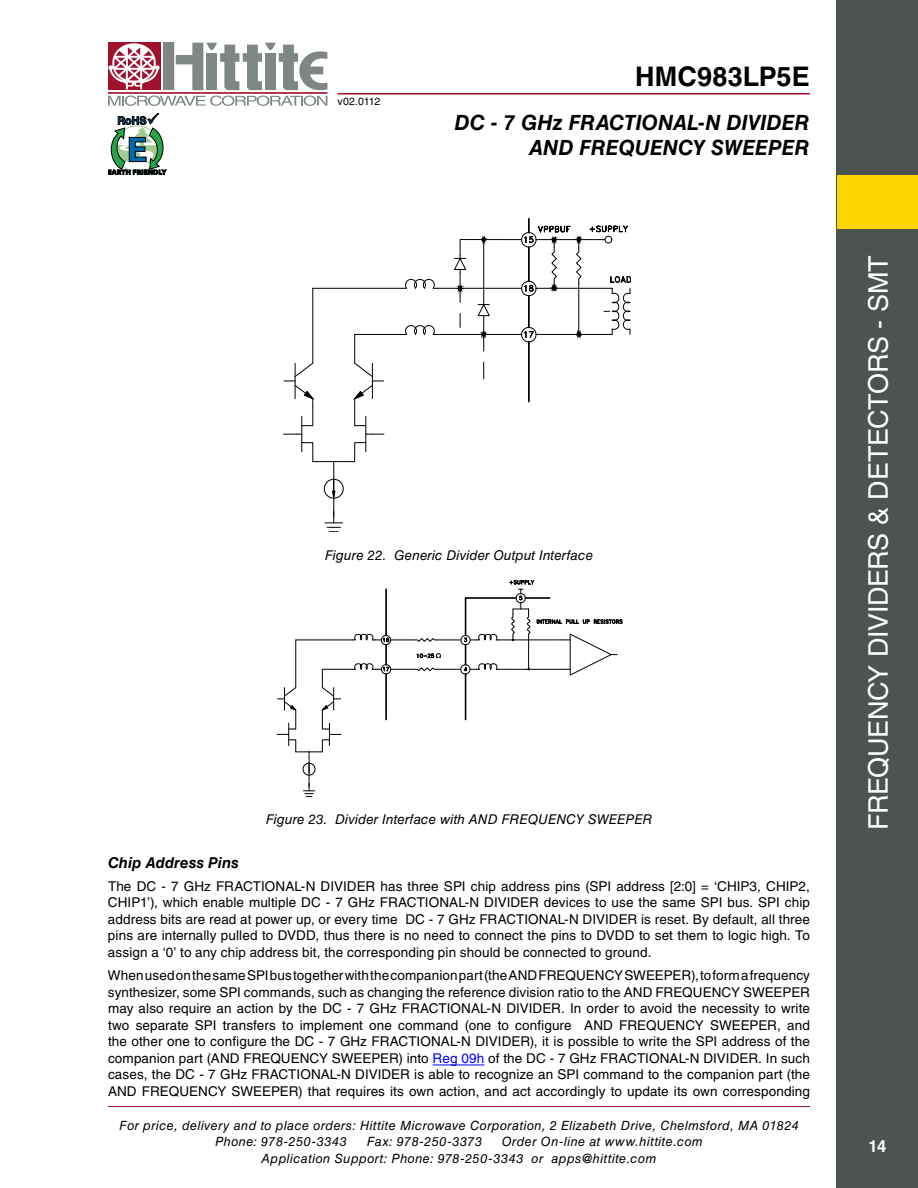
<style>
.page{position:relative;width:918px;height:1188px;background:#fff}
.page>*{position:absolute;margin:0;border:0;box-sizing:border-box;transform-origin:0 0}
.t1{font:27px "Helvetica LT Std";letter-spacing:-.015em;color:#fff}
.t2{font:700 27px "Helvetica LT Std";letter-spacing:.005em;color:#000}
.t3{font:italic 700 21px/25.2px "Helvetica LT Std";color:#000;text-align:right}
.t4{font:700 16.5px "Helvetica LT Std";color:#fff}
.t5{font:italic 700 15px "Helvetica LT Std";letter-spacing:.005em;color:#000}
.t6{font:13.5px/16.5px "Helvetica LT Std";letter-spacing:.005em;color:#000}
.t7{font:italic 13.5px "Helvetica LT Std";letter-spacing:.005em;color:#000}
.t8{font:italic 12.75px/16.5px "Helvetica LT Std";letter-spacing:.035em;color:#000}
.t9{font:10.5px "Helvetica LT Std";letter-spacing:-.025em;color:#000}
.s1{color:#00f}
</style>
<div class="page">
<hr style="left:108px;top:1106px;width:702px;height:1px;background:#a0112e">
<div style="left:163px;top:43px;width:11px;height:47px;background:#7f8686"></div>
<div style="left:108px;top:43px;width:52px;height:47px;background:#a0112e"></div>
<hr style="left:108px;top:92px;width:219px;height:2px;background:#a0112e">
<svg style="left:176px;top:43px;width:151px;height:47px"></svg>
<svg style="left:108px;top:96px;width:219px;height:10px"></svg>
<svg style="left:108px;top:43px;width:52px;height:46px"></svg>
<hr style="left:338px;top:93px;width:472px;height:1px;background:#a0112e">
<svg style="left:108px;top:113px;width:58px;height:62px"></svg>
<div style="left:837px;top:0;width:81px;height:1188px;background:#4d5350"></div>
<div style="left:837px;top:175px;width:81px;height:54px;background:#fbd500"></div>
<hr style="left:433px;top:1065px;width:51px;height:1px;background:#00f">
<hr style="left:536px;top:288px;width:76px;height:1px;background:#000">
<hr style="left:536px;top:334px;width:76px;height:1px;background:#000">
<svg style="left:402px;top:325px;width:36px;height:10px"></svg>
<svg style="left:402px;top:279px;width:36px;height:10px"></svg>
<hr style="left:438px;top:288px;width:84px;height:1px;background:#000">
<hr style="left:438px;top:334px;width:84px;height:1px;background:#000">
<hr style="left:536px;top:239px;width:69px;height:1px;background:#000">
<div style="left:605px;top:236px;width:7px;height:7px;border:1px solid #000;border-radius:50%"></div>
<svg style="left:590px;top:225px;width:38px;height:7px"></svg>
<svg style="left:604px;top:276px;width:27px;height:58px"></svg>
<hr style="left:313px;top:288px;width:89px;height:1px;background:#000">
<hr style="left:355px;top:334px;width:47px;height:1px;background:#000">
<hr style="left:313px;top:288px;width:1px;height:75px;background:#000">
<hr style="left:528px;top:342px;width:2px;height:60px;background:#000">
<hr style="left:366px;top:416px;width:1px;height:36px;background:#000">
<hr style="left:333px;top:461px;width:1px;height:56px;background:#000">
<hr style="left:302px;top:416px;width:1px;height:36px;background:#000">
<svg style="left:302px;top:442px;width:64px;height:20px"></svg>
<svg style="left:325px;top:511px;width:18px;height:21px"></svg>
<div style="left:324px;top:479px;width:20px;height:20px;border:1px solid #000;border-radius:50%"></div>
<svg style="left:332px;top:479px;width:4px;height:20px"></svg>
<svg style="left:353px;top:334px;width:31px;height:92px"></svg>
<svg style="left:284px;top:363px;width:30px;height:63px"></svg>
<svg style="left:366px;top:434px;width:18px;height:1px"></svg>
<svg style="left:284px;top:434px;width:18px;height:1px"></svg>
<svg style="left:483px;top:362px;width:1px;height:17px"></svg>
<svg style="left:454px;top:219px;width:128px;height:132px"></svg>
<div style="left:521px;top:232px;width:15px;height:15px;border:1px solid #000;border-radius:50%"></div>
<hr style="left:499px;top:640px;width:62px;height:1px;background:#000">
<hr style="left:499px;top:669px;width:62px;height:1px;background:#000">
<hr style="left:296px;top:640px;width:57px;height:1px;background:#000">
<hr style="left:322px;top:669px;width:31px;height:1px;background:#000">
<hr style="left:295px;top:640px;width:1px;height:48px;background:#000">
<hr style="left:385px;top:674px;width:2px;height:46px;background:#000">
<hr style="left:385px;top:589px;width:2px;height:46px;background:#000">
<hr style="left:465px;top:674px;width:1px;height:46px;background:#000">
<hr style="left:465px;top:598px;width:1px;height:37px;background:#000">
<hr style="left:466px;top:597px;width:50px;height:2px;background:#000">
<hr style="left:309px;top:752px;width:1px;height:35px;background:#000">
<svg style="left:303px;top:783px;width:12px;height:14px"></svg>
<svg style="left:302px;top:761px;width:14px;height:16px"></svg>
<svg style="left:277px;top:669px;width:64px;height:84px"></svg>
<svg style="left:352px;top:633px;width:147px;height:42px"></svg>
<svg style="left:509px;top:580px;width:114px;height:96px"></svg>
<p class="t9" style="left:338px;top:95px;width:44px">v02.0112</p>
<h1 class="t2" style="left:635px;top:60px;width:176px">HMC983LP5E</h1>
<h2 class="t3" style="left:455px;top:109px;width:357px">DC - 7 GHz FRACTIONAL-N DIVIDER<br>AND FREQUENCY SWEEPER</h2>
<p class="t7" style="left:325px;top:547px;width:270px">Figure 22. Generic Divider Output Interface</p>
<p class="t7" style="left:266px;top:812px;width:388px">Figure 23. Divider Interface with AND FREQUENCY SWEEPER</p>
<p class="t5" style="left:108px;top:853px;width:132px">Chip Address Pins</p>
<p class="t6" style="left:108px;top:878px;width:145px">The DC - 7 GHz FRACTION</p>
<p class="t6" style="left:108px;top:878px;width:704px;text-indent:177px">AL-N DIVI DER has three SPI chip address pins (SPI address [2:0] = ‘CHI P3, CHI P2,<br>CHI P1’), which enable multiple DC - 7 GHz FRACTION</p>
<p class="t6" style="left:108px;top:894px;width:704px;text-indent:341px">AL-N DIVI DER devices to use the same SPI bus. SPI chip address bits are read at power up, or every time DC - 7 GHz FRACTION</p>
<p class="t6" style="left:108px;top:911px;width:704px;text-align:justify;text-indent:441px">AL-N DIVI DER is reset. By default, all three pins are internally pulled to DVDD, thus there is no need to connect the pins to DVDD to set them to logic high. To assign a ‘0’ to any chip address bit, the corresponding pin should be connected to ground.</p>
<p class="t6" style="left:108px;top:967px;width:450px">When used on the same SPI bus together with the companion part (the AND FREQUENCY</p>
<p class="t6" style="left:108px;top:967px;width:703px;text-indent:516px">SWEE PER), to form a frequency synthesizer, some SPI commands, such as changing the reference division ratio to the AND FREQUENCY</p>
<p class="t6" style="left:743px;top:984px;width:58px">SWEEPER</p>
<p class="t6" style="left:108px;top:1000px;width:330px">may also require an action by the DC - 7 GHz FRACTION</p>
<p class="t6" style="left:108px;top:1000px;width:703px;text-indent:363px">AL-N DIVI DER . I n order to avoid the necessity to write two separate SPI transfers to implement one command (one to configure AND FREQUENCY</p>
<p class="t6" style="left:710px;top:1017px;width:101px">SWEEPER, and</p>
<p class="t6" style="left:108px;top:1033px;width:300px">the other one to configure the DC - 7 GHz FRACTION</p>
<p class="t6" style="left:441px;top:1033px;width:371px">AL-N DIVI DER), it is possible to write the SPI address of the</p>
<p class="t6" style="left:108px;top:1050px;width:155px">companion part (AND FREQUENCY</p>
<p class="t6" style="left:332px;top:1050px;width:305px">SWEE PER) into <span class="s1">Reg 09h</span> of the DC - 7 GHz FRACTION</p>
<p class="t6" style="left:670px;top:1050px;width:142px">AL-N DIVI DER. In such</p>
<p class="t6" style="left:108px;top:1066px;width:180px">cases, the DC - 7 GHz FRACTION</p>
<p class="t6" style="left:321px;top:1066px;width:491px">AL-N DIVI DER is able to recognize an SPI command to the companion part (the</p>
<p class="t6" style="left:108px;top:1083px;width:53px">AND FREQUENCY</p>
<p class="t6" style="left:232px;top:1083px;width:580px">SWEE PER) that requires its own action, and act accordingly to update its own corresponding</p>
<p class="t8" style="left:215px;top:1117px;width:585px;text-indent:-96px">For price, delivery and to place orders: Hittite Microwave Corporation, 2 Elizabeth Drive, Chelmsford, MA 01824<br>Phone: 978-250-3343</p>
<p class="t8" style="left:262px;top:1133px;width:443px;text-indent:240px">Order On-line at www.hittite.com<br>Application Support: Phone: 978-250-3343 or apps@hittite.com</p>
<p class="t8" style="left:367px;top:1133px;width:117px">Fax: 978-250-3373</p>
<h1 class="t1" style="left:863px;top:830px;width:576px;rotate:-90deg">Frequency Divid ers &amp; Detectors - SMT</h1>
<p class="t4" style="left:869px;top:1136px;width:19px">14</p>
</div>
